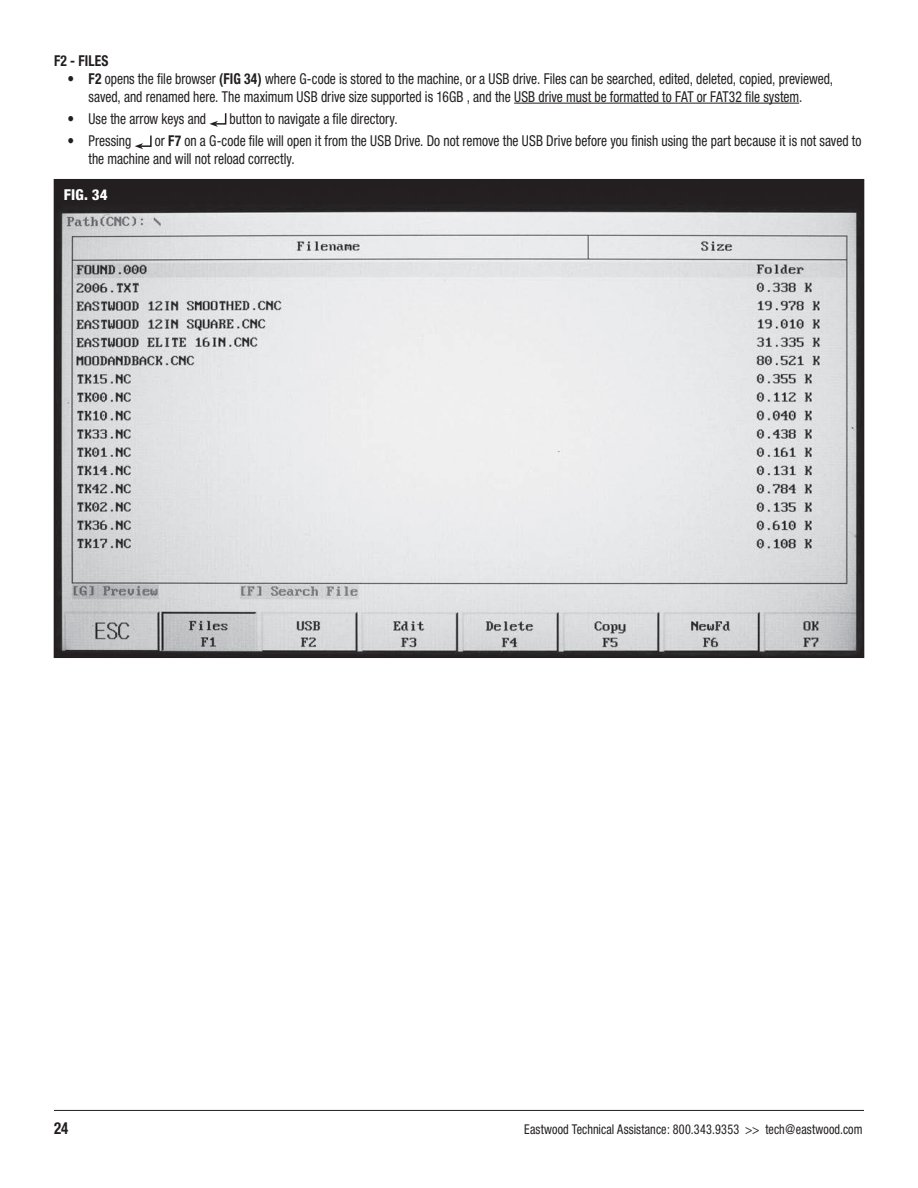
<style>
.page{position:relative;width:918px;height:1188px;background:#fff}
.page>*{position:absolute;margin:0;border:0;box-sizing:border-box;transform-origin:0 0}
.t1{font:700 condensed 16.5px "Helvetica Neue";color:#231f20;scale:.9 1}
.t2{font:condensed 15px/18px "Helvetica Neue";color:#231f20;scale:.9 1}
.t3{font:700 condensed 15px "Helvetica Neue";letter-spacing:.01em;color:#231f20;scale:.9 1}
.t4{font:800 condensed 15px "Helvetica Neue";color:#fff}
.t5{font:condensed 13.5px "Helvetica Neue";letter-spacing:.01em;color:#231f20;scale:.9 1}
.s1{font-weight:700}
</style>
<div class="page">
<hr style="left:54px;top:1110px;width:810px;height:1px;background:#231f20">
<hr style="left:514px;top:103px;width:285px;height:1px;background:#231f20">
<svg style="left:209px;top:113px;width:18px;height:14px"></svg>
<svg style="left:135px;top:135px;width:17px;height:14px"></svg>
<img style="left:56px;top:181px;width:806px;height:475px">
<svg style="left:62px;top:180px;width:48px;height:23px"></svg>
<p class="t3" style="left:54px;top:51px;width:62px">F2 - FILES</p>
<p class="t2" style="left:88px;top:69px;width:829px;text-indent:-21px">• <span class="s1">F2</span> opens the file browser <span class="s1">(FIG 34)</span> where G-code is stored to the machine, or a USB drive. Files can be searched, edited, deleted, copied, previewed, saved, and renamed here. The maximum USB drive size supported is 16GB , and the USB drive must be formatted to FAT or FAT32 file system.</p>
<p class="t2" style="left:67px;top:110px;width:156px">• Use the arrow keys and</p>
<p class="t2" style="left:230px;top:110px;width:188px">button to navigate a file directory.</p>
<p class="t2" style="left:68px;top:132px;width:73px">• Pressing</p>
<p class="t2" style="left:88px;top:132px;width:860px;text-indent:66px">or <span class="s1">F7</span> on a G-code file will open it from the USB Drive. Do not remove the USB Drive before you finish using the part because it is not saved to the machine and will not reload correctly.</p>
<p class="t4" style="left:64px;top:185px;width:45px">FIG. 34</p>
<p class="t1" style="left:54px;top:1118px;width:18px">24</p>
<p class="t5" style="left:524px;top:1121px;width:377px">Eastwood Technical Assistance: 800.343.9353 &gt;&gt; tech@eastwood.com</p>
</div>
